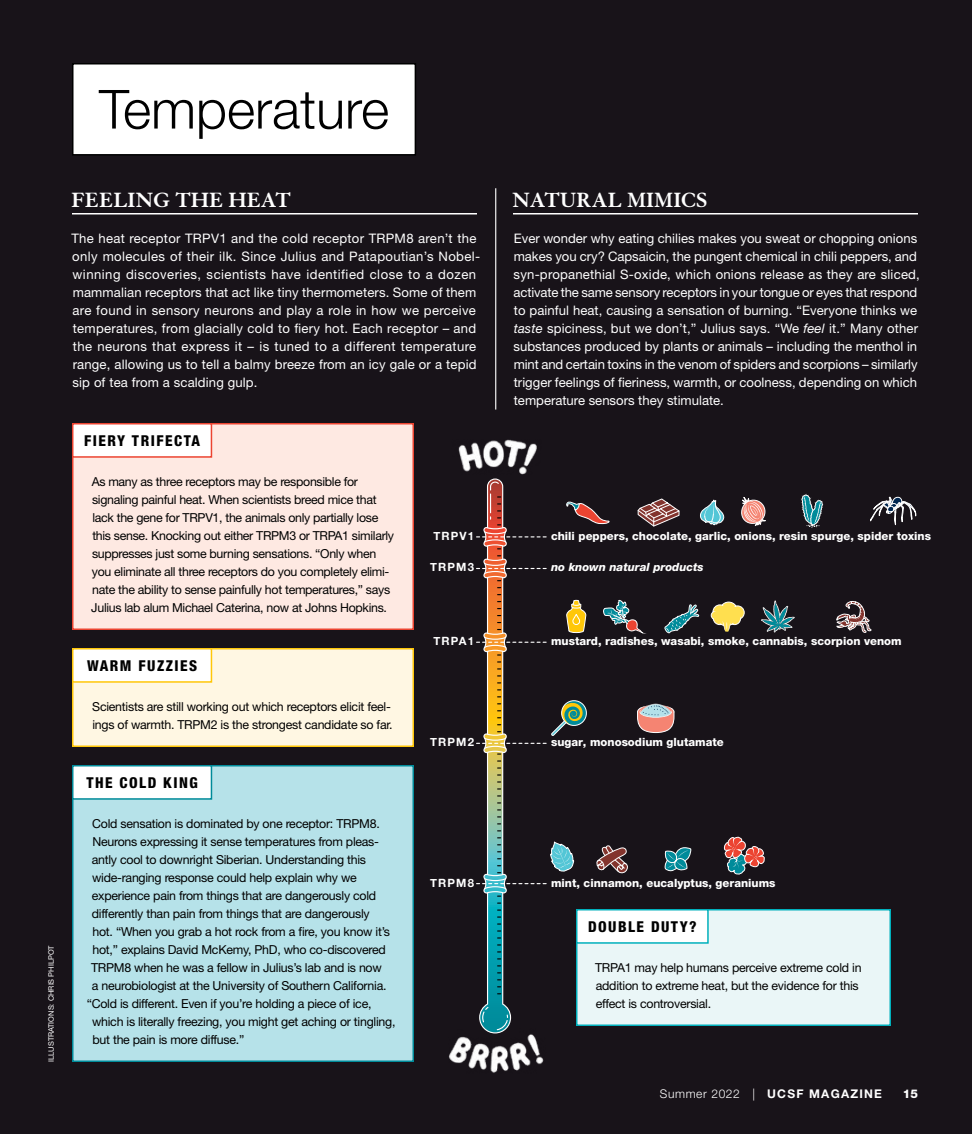
<style>
.page{position:relative;width:972px;height:1134px;background:#181319}
.page>*{position:absolute;margin:0;border:0;box-sizing:border-box;transform-origin:0 0}
.t1{font:300 54px "Helvetica Neue LT Std";color:#000}
.t2{font:700 22.5px "Granjon LT Std";color:#fff}
.t3{font:800 condensed 15px "Helvetica Neue LT Std";letter-spacing:.1em;color:#000}
.t4{font:13.2px/18px "Helvetica Neue LT Std";letter-spacing:.01em;color:#fff}
.t5{font:12.3px/18px "Helvetica Neue LT Std";letter-spacing:-.02em;color:#000}
.t6{font:700 12px "Helvetica Neue LT Std";letter-spacing:.1em;color:#fff}
.t7{font:800 12px "Helvetica Neue LT Std";color:#fff}
.t8{font:800 11.4px "Helvetica Neue LT Std";color:#fff}
.t9{font:700 11.4px "Helvetica Neue";letter-spacing:.1em;color:#fff}
.t10{font:italic 800 11.4px "Helvetica Neue LT Std";color:#fff}
.t11{font:7.5px "Helvetica Neue LT Std";color:#fff}
.s1{font-style:italic}
.s2{font-weight:300}
</style>
<div class="page">
<hr style="left:72px;top:213px;width:405px;height:1px;background:#fff">
<hr style="left:513px;top:213px;width:405px;height:1px;background:#fff">
<div style="left:73px;top:64px;width:342px;height:91px;background:#fff"></div>
<div style="left:72px;top:63px;width:344px;height:93px;border:2px solid #000"></div>
<div style="left:73px;top:424px;width:340px;height:205px;background:#fee9e2"></div>
<div style="left:72px;top:423px;width:342px;height:207px;border:2px solid #ec4431"></div>
<div style="left:73px;top:649px;width:340px;height:97px;background:#fff7e3"></div>
<div style="left:72px;top:648px;width:342px;height:99px;border:2px solid #ffc709"></div>
<div style="left:577px;top:910px;width:313px;height:115px;background:#eaf6f7"></div>
<div style="left:576px;top:909px;width:315px;height:117px;border:2px solid #00b0bc"></div>
<div style="left:73px;top:766px;width:340px;height:295px;background:#b6e2e9"></div>
<div style="left:72px;top:765px;width:342px;height:297px;border:2px solid #008b9a"></div>
<hr style="left:495px;top:188px;width:1px;height:222px;background:#fff">
<div style="left:73px;top:766px;width:138px;height:33px;background:#fff"></div>
<div style="left:72px;top:765px;width:140px;height:35px;border:2px solid #008b9a"></div>
<div style="left:73px;top:649px;width:138px;height:33px;background:#fff"></div>
<div style="left:72px;top:648px;width:140px;height:35px;border:2px solid #ffc709"></div>
<div style="left:73px;top:424px;width:138px;height:33px;background:#fff"></div>
<img style="left:458px;top:439px;width:79px;height:36px">
<svg style="left:870px;top:496px;width:47px;height:29px"></svg>
<img style="left:449px;top:1034px;width:95px;height:39px">
<svg style="left:801px;top:493px;width:23px;height:35px"></svg>
<svg style="left:836px;top:601px;width:36px;height:32px"></svg>
<svg style="left:477px;top:478px;width:318px;height:556px"></svg>
<div style="left:72px;top:423px;width:140px;height:35px;border:2px solid #ec4431"></div>
<div style="left:577px;top:910px;width:131px;height:33px;background:#fff"></div>
<div style="left:576px;top:909px;width:133px;height:35px;border:2px solid #00b0bc"></div>
<h3 class="t1" style="left:99px;top:76px;width:292px">Temperature</h3>
<p class="t11" style="left:47px;top:1062px;width:118px;rotate:-90deg">ILLUSTRATIONS: CHRIS PHILPOT</p>
<h4 class="t2" style="left:72px;top:188px;width:221px">FEELING THE HEAT</h4>
<p class="t4" style="left:71px;top:229px;width:410px">The heat receptor TRPV1 and the cold receptor TRPM8 aren’t the only molecules of their ilk. Since Julius and Patapoutian’s Nobel&shy;winning discoveries, scientists have identified close to a dozen mammalian receptors that act like tiny thermometers. Some of them are found in sensory neurons and play a role in how we perceive temperatures, from glacially cold to fiery hot. Each receptor – and the neurons that express it – is tuned to a different temperature range, allowing us to tell a balmy breeze from an icy gale or a tepid sip of tea from a scalding gulp.</p>
<h4 class="t2" style="left:512px;top:188px;width:197px">NATURAL MIMICS</h4>
<p class="t4" style="left:514px;top:229px;width:408px">Ever wonder why eating chilies makes you sweat or chopping onions makes you cry? Capsaicin, the pungent chemical in chili peppers, and syn-propanethial S-oxide, which onions release as they are sliced, activate the same sensory receptors in your tongue or eyes that respond to painful heat, causing a sensation of burning. “Everyone thinks we <span class="s1">taste</span> spiciness, but we don’t,” Julius says. “We <span class="s1">feel</span> it.” Many other substances produced by plants or animals – including the menthol in mint and certain toxins in the venom of spiders and scorpions – similarly trigger feelings of fieriness, warmth, or coolness, depending on which temperature sensors they stimulate.</p>
<h5 class="t3" style="left:84px;top:431px;width:118px">FIERY TRIFECTA</h5>
<p class="t5" style="left:91px;top:472px;width:304px">As many as three receptors may be responsible for signaling painful heat. When scientists breed mice that lack the gene for TRPV1, the animals only partially lose this sense. Knocking out either TRPM3 or TRPA1 similarly suppresses just some burning sensations. “Only when you eliminate all three receptors do you completely elimi&shy;nate the ability to sense painfully hot temperatures,” says Julius lab alum Michael Caterina, now at Johns Hopkins.</p>
<p class="t3" style="left:93px;top:439px;width:118px">FIERY TRIFECTA</p>
<h5 class="t3" style="left:87px;top:656px;width:112px">WARM FUZZIES</h5>
<p class="t5" style="left:92px;top:697px;width:302px">Scientists are still working out which receptors elicit feel&shy;ings of warmth. TRPM2 is the strongest candidate so far.</p>
<p class="t3" style="left:92px;top:664px;width:112px">WARM FUZZIES</p>
<h5 class="t3" style="left:86px;top:773px;width:113px">THE COLD KING</h5>
<p class="t5" style="left:92px;top:814px;width:289px">Cold sensation is dominated by one receptor: TRPM8.</p>
<p class="t5" style="left:92px;top:832px;width:288px">Neurons expressing it sense temperatures from pleas-</p>
<p class="t5" style="left:92px;top:850px;width:276px">antly cool to downright Siberian. Understanding this</p>
<p class="t5" style="left:92px;top:868px;width:266px">wide-ranging response could help explain why we</p>
<p class="t5" style="left:92px;top:886px;width:286px">experience pain from things that are dangerously cold</p>
<p class="t5" style="left:92px;top:904px;width:280px">differently than pain from things that are dangerously</p>
<p class="t5" style="left:92px;top:922px;width:299px">hot. “When you grab a hot rock from a fire, you know it’s</p>
<p class="t5" style="left:92px;top:940px;width:295px">hot,” explains David McKemy, PhD, who co-discovered</p>
<p class="t5" style="left:91px;top:958px;width:292px">TRPM8 when he was a fellow in Julius’s lab and is now</p>
<p class="t5" style="left:92px;top:976px;width:296px">a neurobiologist at the University of Southern California.</p>
<p class="t5" style="left:87px;top:994px;width:286px">“Cold is different. Even if you’re holding a piece of ice,</p>
<p class="t5" style="left:92px;top:1012px;width:305px">which is literally freezing, you might get aching or tingling,</p>
<p class="t5" style="left:92px;top:1030px;width:153px">but the pain is more diffuse.”</p>
<p class="t3" style="left:92px;top:781px;width:113px">THE COLD KING</p>
<p class="t9" style="left:433px;top:527px;width:42px">TRPV1</p>
<p class="t8" style="left:551px;top:529px;width:382px">chili peppers, chocolate, garlic, onions, resin spurge, spider toxins</p>
<p class="t9" style="left:430px;top:558px;width:45px">TRPM3</p>
<p class="t10" style="left:551px;top:560px;width:154px">no known natural products</p>
<p class="t9" style="left:434px;top:632px;width:42px">TRPA1</p>
<p class="t8" style="left:551px;top:634px;width:352px">mustard, radishes, wasabi, smoke, cannabis, scorpion venom</p>
<p class="t9" style="left:430px;top:733px;width:45px">TRPM2</p>
<p class="t8" style="left:551px;top:735px;width:174px">sugar, monosodium glutamate</p>
<p class="t9" style="left:430px;top:874px;width:45px">TRPM8</p>
<p class="t8" style="left:551px;top:876px;width:226px">mint, cinnamon, eucalyptus, geraniums</p>
<h5 class="t3" style="left:588px;top:917px;width:110px">DOUBLE DUTY?</h5>
<p class="t5" style="left:595px;top:958px;width:268px">TRPA1 may help humans perceive extreme cold in addition to extreme heat, but the evidence for this effect is controversial.</p>
<p class="t3" style="left:597px;top:925px;width:110px">DOUBLE DUTY?</p>
<p class="t6" style="left:660px;top:1086px;width:224px"><span class="s2">Summer 2022 |</span> UCSF MAGAZINE</p>
<p class="t7" style="left:903px;top:1087px;width:17px">15</p>
</div>
